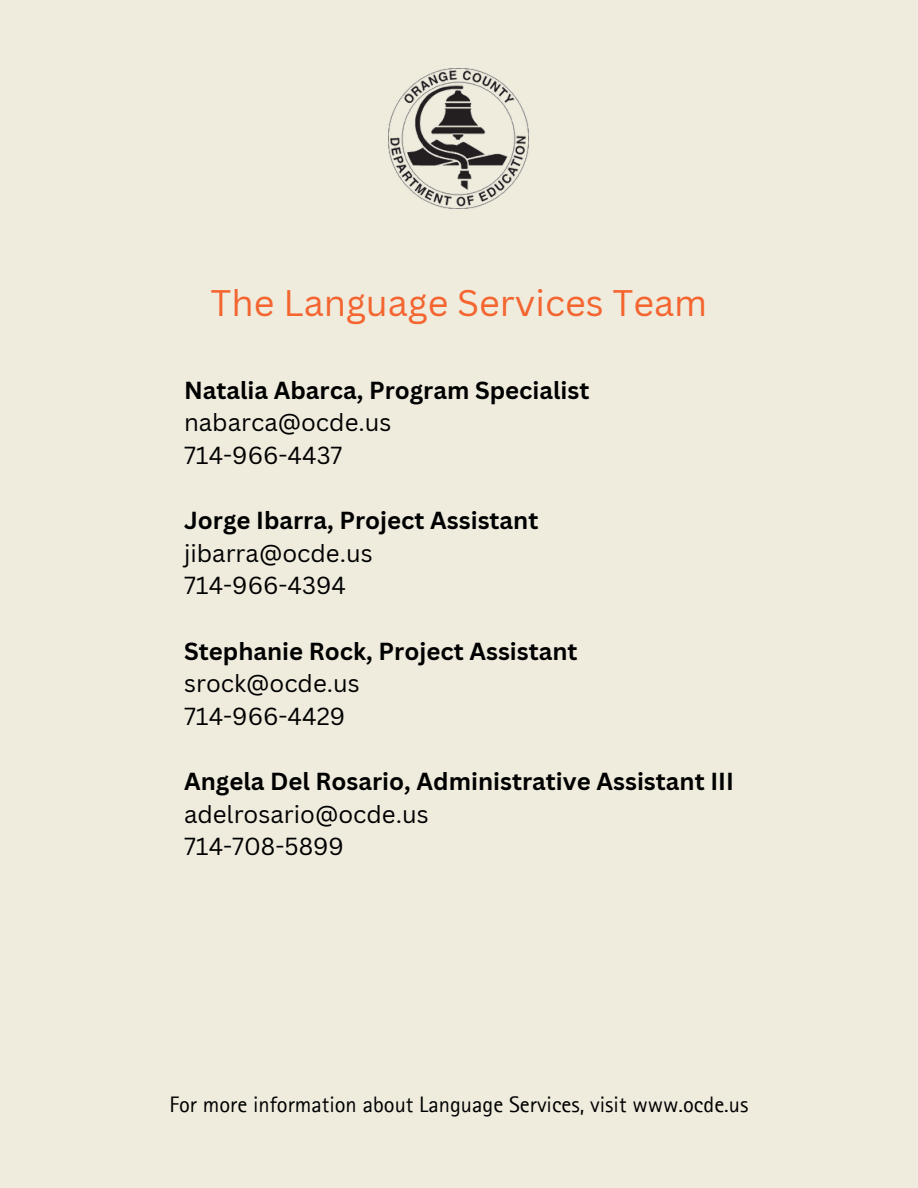
<style>
.page{position:relative;width:918px;height:1188px;background:#efecde}
.page>*{position:absolute;margin:0;border:0;box-sizing:border-box;transform-origin:0 0}
.t1{font:36px "Canva Sans";color:#f46530}
.t2{font:700 24px "Canva Sans";color:#000}
.t3{font:24px "Canva Sans";color:#000}
.t4{font:22.5px "Rotis Sans Serif Pro";color:#000}
</style>
<div class="page">
<img style="left:389px;top:69px;width:139px;height:139px">
<p class="t1" style="left:211px;top:278px;width:498px">The Language Services Team</p>
<h1 class="t2" style="left:184px;top:373px;width:407px">Natalia Abarca, Program Specialist</h1>
<p class="t3" style="left:184px;top:406px;width:209px">nabarca@ocde.us</p>
<p class="t3" style="left:184px;top:438px;width:160px">714-966-4437</p>
<p class="t2" style="left:184px;top:503px;width:356px">Jorge Ibarra, Project Assistant</p>
<p class="t3" style="left:184px;top:536px;width:190px">jibarra@ocde.us</p>
<p class="t3" style="left:184px;top:569px;width:163px">714-966-4394</p>
<p class="t2" style="left:184px;top:634px;width:395px">Stephanie Rock, Project Assistant</p>
<p class="t3" style="left:184px;top:667px;width:177px">srock@ocde.us</p>
<p class="t3" style="left:184px;top:699px;width:163px">714-966-4429</p>
<p class="t2" style="left:184px;top:764px;width:551px">Angela Del Rosario, Administrative Assistant III</p>
<p class="t3" style="left:184px;top:797px;width:246px">adelrosario@ocde.us</p>
<p class="t3" style="left:184px;top:830px;width:161px">714-708-5899</p>
<p class="t4" style="left:170px;top:1096px;width:580px">For more information about Language Services, visit www.ocde.us</p>
</div>
